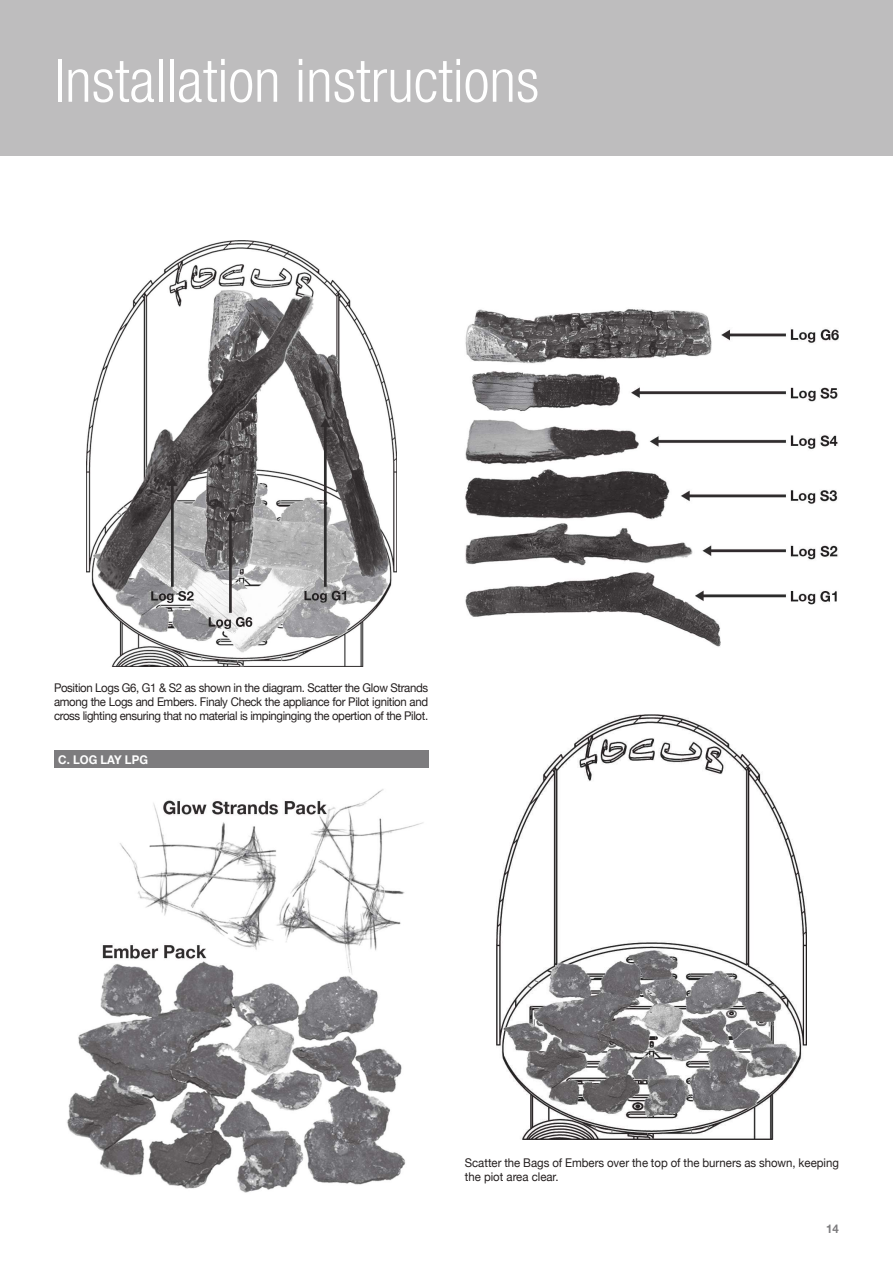
<style>
.page{position:relative;width:893px;height:1263px;background:#fff}
.page>*{position:absolute;margin:0;border:0;box-sizing:border-box;transform-origin:0 0}
.t1{font:300 condensed 60px "Helvetica Neue";color:#fff}
.t2{font:12px/14.4px "Helvetica Neue";color:#241f1f;text-align:justify;scale:.95 1}
.t3{font:700 12px "Helvetica Neue";color:#fff;scale:.95 1}
.t4{font:700 12px "Helvetica Neue";color:#7d7c7e;scale:.95 1}
</style>
<div class="page">
<div style="left:0;top:0;width:893px;height:156px;background:#bebdbe"></div>
<div style="left:54px;top:750px;width:374px;height:18px;background:#7d7c7e"></div>
<img style="left:86px;top:241px;width:310px;height:425px">
<img style="left:67px;top:789px;width:357px;height:404px">
<img style="left:465px;top:309px;width:374px;height:338px">
<img style="left:497px;top:714px;width:310px;height:426px">
<h1 class="t1" style="left:54px;top:46px;width:487px">Installation instructions</h1>
<p class="t2" style="left:54px;top:681px;width:395px">Position Logs G6, G1 &amp; S2 as shown in the diagram. Scatter the Glow Strands among the Logs and Embers. Finaly Check the appliance for Pilot ignition and cross lighting ensuring that no material is impinginging the opertion of the Pilot.</p>
<p class="t3" style="left:58px;top:750px;width:96px">C. LOG LAY LPG</p>
<p class="t2" style="left:465px;top:1156px;width:395px">Scatter the Bags of Embers over the top of the burners as shown, keeping the piot area clear.</p>
<p class="t4" style="left:826px;top:1219px;width:15px">14</p>
</div>
